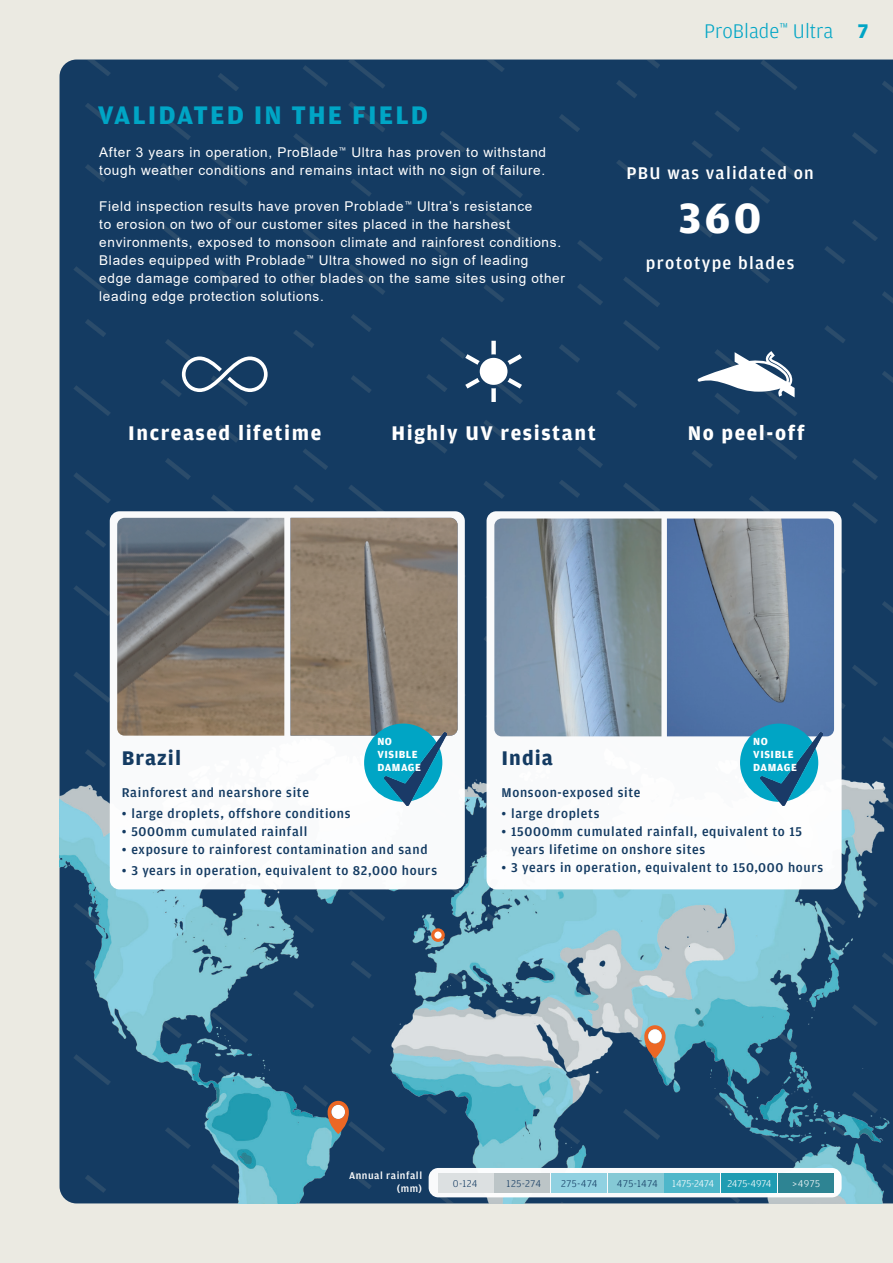
<style>
.page{position:relative;width:893px;height:1263px;background:#ebeae2}
.page>*{position:absolute;margin:0;border:0;box-sizing:border-box;transform-origin:0 0}
.t1{font:700 45px "Amplitude CE";color:#fff}
.t2{font:700 27px "Amplitude CE";letter-spacing:.075em;color:#00a5c5}
.t3{font:700 21px "Amplitude CE";letter-spacing:.075em;color:#fff}
.t4{font:300 21px "Amplitude CE";color:#00a5c5}
.t5{font:700 21px "Amplitude CE";letter-spacing:.05em;color:#143b62}
.t6{font:700 21px "Amplitude CE";color:#00a5c5}
.t7{font:500 18px "Amplitude CE";letter-spacing:.075em;color:#fff}
.t8{font:13.5px/18px "Arial";letter-spacing:.05em;color:#fff}
.t9{font:500 13.5px/18px "Amplitude CE";letter-spacing:.05em;color:#143b62}
.t10{font:700 10.95px/12.9px "Amplitude CE";letter-spacing:.05em;color:#fff}
.t11{font:300 10.5px "Amplitude CE";letter-spacing:.04em;color:#143b62}
.t12{font:300 10.5px "Amplitude CE";letter-spacing:-.01em;color:#fff}
.t13{font:500 10.5px "Amplitude CE";letter-spacing:.05em;color:#fff}
</style>
<div class="page">
<div style="left:60px;top:60px;width:833px;height:599px;background:#143b62"></div>
<img style="left:60px;top:659px;width:833px;height:544px">
<div style="left:487px;top:511px;width:355px;height:378px;background:#fff;border-radius:10px"></div>
<img style="left:667px;top:518px;width:167px;height:218px">
<img style="left:494px;top:518px;width:167px;height:218px">
<div style="left:110px;top:511px;width:355px;height:378px;background:#fff;border-radius:10px"></div>
<img style="left:117px;top:518px;width:167px;height:218px">
<img style="left:290px;top:518px;width:168px;height:218px">
<svg style="left:465px;top:341px;width:57px;height:61px;background:#54708d"></svg>
<svg style="left:698px;top:351px;width:97px;height:46px;background:#7b91a7"></svg>
<svg style="left:182px;top:356px;width:86px;height:36px;background:#4f6c89"></svg>
<div style="left:364px;top:723px;width:78px;height:79px;background:#00a5c5;border-radius:50%"></div>
<img style="left:385px;top:733px;width:61px;height:72px">
<div style="left:740px;top:723px;width:78px;height:79px;background:#00a5c5;border-radius:50%"></div>
<img style="left:761px;top:733px;width:61px;height:72px">
<div style="left:429px;top:1168px;width:413px;height:29px;background:#fff;border-radius:10px"></div>
<div style="left:665px;top:1173px;width:55px;height:19px;background:#4eb7ca"></div>
<div style="left:721px;top:1173px;width:56px;height:19px;background:#1f9cb2"></div>
<div style="left:778px;top:1173px;width:55px;height:19px;background:#2e8493"></div>
<div style="left:608px;top:1173px;width:55px;height:19px;background:#85c9d5"></div>
<div style="left:551px;top:1173px;width:56px;height:19px;background:#90d1e1"></div>
<div style="left:495px;top:1173px;width:55px;height:19px;background:#bcc5c7"></div>
<div style="left:438px;top:1173px;width:55px;height:19px;background:#dce0e1"></div>
<svg style="left:328px;top:1101px;width:21px;height:33px"></svg>
<div style="left:331px;top:1105px;width:14px;height:14px;background:#fff;border-radius:50%"></div>
<svg style="left:644px;top:1025px;width:22px;height:33px"></svg>
<div style="left:648px;top:1029px;width:14px;height:14px;background:#fff;border-radius:50%"></div>
<svg style="left:431px;top:928px;width:14px;height:14px"></svg>
<div style="left:434px;top:931px;width:8px;height:8px;background:#fff;border-radius:50%"></div>
<h1 class="t2" style="left:98px;top:99px;width:332px">VALIDATED IN THE FIELD</h1>
<p class="t8" style="left:99px;top:143px;width:448px">After 3 years in operation, ProBlade<sup>™</sup> Ultra has proven to withstand tough weather conditions and remains intact with no sign of failure.</p>
<p class="t8" style="left:99px;top:197px;width:467px">Field inspection results have proven Problade<sup>™</sup> Ultra’s resistance<br>to erosion on two of our customer sites placed in the harshest environments, exposed to monsoon climate and rainforest conditions.<br>Blades equipped with Problade<sup>™</sup> Ultra showed no sign of leading<br>edge damage compared to other blades on the same sites using other leading edge protection solutions.</p>
<h3 class="t4" style="left:704px;top:19px;width:131px">ProBlade<sup>™</sup> Ultra</h3>
<h3 class="t6" style="left:858px;top:19px;width:12px">7</h3>
<h1 class="t7" style="left:626px;top:162px;width:189px">PBU was validated on</h1>
<h1 class="t1" style="left:679px;top:191px;width:84px">360</h1>
<h1 class="t7" style="left:646px;top:252px;width:150px">prototype blades</h1>
<h1 class="t3" style="left:128px;top:420px;width:194px">Increased lifetime</h1>
<h1 class="t3" style="left:391px;top:420px;width:206px">Highly UV resistant</h1>
<h1 class="t3" style="left:688px;top:420px;width:118px">No peel-off</h1>
<p class="t10" style="left:377px;top:735px;width:45px">NO<br>VISIBLE<br>DAMAGE</p>
<p class="t10" style="left:753px;top:735px;width:45px">NO<br>VISIBLE<br>DAMAGE</p>
<p class="t5" style="left:122px;top:746px;width:61px">Brazil</p>
<p class="t9" style="left:122px;top:784px;width:189px">Rainforest and nearshore site</p>
<p class="t9" style="left:122px;top:805px;width:230px">• large droplets, offshore conditions</p>
<p class="t9" style="left:122px;top:823px;width:187px">• 5000mm cumulated rainfall</p>
<p class="t9" style="left:122px;top:841px;width:307px">• exposure to rainforest contamination and sand</p>
<p class="t9" style="left:122px;top:862px;width:317px">• 3 years in operation, equivalent to 82,000 hours</p>
<p class="t5" style="left:501px;top:746px;width:53px">India</p>
<p class="t9" style="left:501px;top:784px;width:141px">Monsoon-exposed site</p>
<p class="t9" style="left:501px;top:805px;width:99px">• large droplets</p>
<p class="t9" style="left:511px;top:823px;width:292px;text-indent:-10px">• 15000mm cumulated rainfall, equivalent to 15 years lifetime on onshore sites</p>
<p class="t9" style="left:501px;top:859px;width:323px">• 3 years in operation, equivalent to 150,000 hours</p>
<p class="t13" style="left:349px;top:1170px;width:75px">Annual rainfall</p>
<p class="t13" style="left:397px;top:1182px;width:27px">(mm)</p>
<p class="t11" style="left:453px;top:1177px;width:26px">0-124</p>
<p class="t11" style="left:507px;top:1177px;width:36px">125-274</p>
<p class="t11" style="left:561px;top:1177px;width:38px">275-474</p>
<p class="t11" style="left:617px;top:1177px;width:43px">475-1474</p>
<p class="t12" style="left:672px;top:1177px;width:43px">1475-2474</p>
<p class="t12" style="left:727px;top:1177px;width:46px">2475-4974</p>
<p class="t12" style="left:793px;top:1177px;width:29px">&gt;4975</p>
</div>
